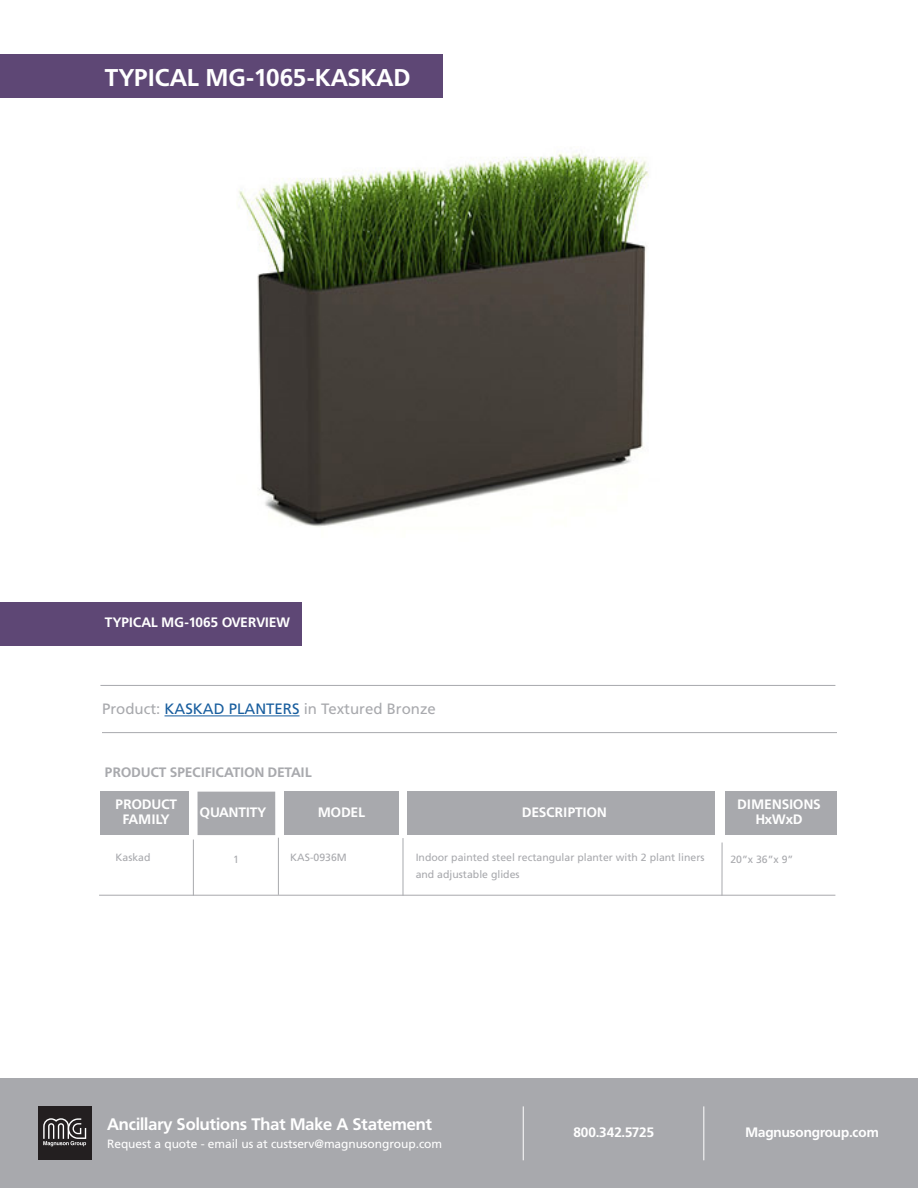
<style>
.page{position:relative;width:918px;height:1188px;background:#fff}
.page>*{position:absolute;margin:0;border:0;box-sizing:border-box;transform-origin:0 0}
.t1{font:700 24px "Frutiger BQ";color:#fff}
.t2{font:700 16.5px "Frutiger BQ";color:#fff}
.t3{font:15px "Frutiger";color:#a8a9ad}
.t4{font:700 13.5px "Frutiger BQ";color:#fff}
.t5{font:700 13.5px/15px "Frutiger BQ";letter-spacing:.02em;color:#fff;text-align:center}
.t6{font:700 13.5px "Frutiger BQ";letter-spacing:.02em;color:#a8a9ad}
.t7{font:12px "Frutiger";letter-spacing:-.005em;color:#fff}
.t8{font:10.5px "Frutiger";color:#a8a9ad}
.s1{color:#175d9e}
</style>
<div class="page">
<div style="left:0;top:54px;width:443px;height:43px;background:#5e4775"></div>
<div style="left:0;top:1079px;width:918px;height:109px;background:#a8a9ad"></div>
<div style="left:38px;top:1106px;width:54px;height:54px;background:#231f20"></div>
<svg style="left:43px;top:1118px;width:43px;height:28px"></svg>
<hr style="left:523px;top:1106px;width:1px;height:54px;background:#fff">
<hr style="left:703px;top:1106px;width:1px;height:54px;background:#fff">
<div style="left:0;top:602px;width:301px;height:43px;background:#5e4775"></div>
<div style="left:100px;top:792px;width:89px;height:43px;background:#a8a9ad"></div>
<div style="left:285px;top:792px;width:114px;height:43px;background:#a8a9ad"></div>
<div style="left:407px;top:792px;width:308px;height:43px;background:#a8a9ad"></div>
<div style="left:725px;top:792px;width:112px;height:43px;background:#a8a9ad"></div>
<div style="left:198px;top:792px;width:77px;height:43px;background:#a8a9ad"></div>
<hr style="left:165px;top:716px;width:135px;height:1px;background:#175d9e">
<hr style="left:102px;top:732px;width:735px;height:1px;background:#a8a9ad">
<hr style="left:100px;top:685px;width:735px;height:1px;background:#a8a9ad">
<hr style="left:99px;top:895px;width:736px;height:1px;background:#a8a9ad">
<hr style="left:193px;top:840px;width:1px;height:56px;background:#a8a9ad">
<hr style="left:278px;top:838px;width:1px;height:57px;background:#a8a9ad">
<hr style="left:722px;top:843px;width:1px;height:53px;background:#a8a9ad">
<hr style="left:403px;top:838px;width:1px;height:58px;background:#a8a9ad">
<img style="left:239px;top:153px;width:410px;height:374px">
<p class="t1" style="left:105px;top:63px;width:307px">TYPICAL MG-1065-KASKAD</p>
<p class="t4" style="left:105px;top:614px;width:187px">TYPICAL MG-1065 OVERVIEW</p>
<p class="t3" style="left:102px;top:700px;width:335px">Product: <span class="s1">KASKAD PLANTERS</span> in Textured Bronze</p>
<p class="t6" style="left:105px;top:764px;width:209px">PRODUCT SPECIFICATION DETAIL</p>
<p class="t5" style="left:116px;top:797px;width:63px">PRODUCT<br>FAMILY</p>
<p class="t4" style="left:200px;top:804px;width:68px">QUANTITY</p>
<p class="t4" style="left:318px;top:804px;width:49px">MODEL</p>
<p class="t5" style="left:522px;top:805px;width:86px">DESCRIPTION</p>
<p class="t5" style="left:738px;top:797px;width:85px">DIMENSIONS</p>
<p class="t4" style="left:756px;top:811px;width:48px">HxWxD</p>
<p class="t8" style="left:116px;top:851px;width:37px">Kaskad</p>
<p class="t8" style="left:233px;top:853px;width:7px">1</p>
<p class="t8" style="left:290px;top:852px;width:58px">KAS-0936M</p>
<p class="t8" style="left:416px;top:851px;width:290px">Indoor painted steel rectangular planter with 2 plant liners</p>
<p class="t8" style="left:730px;top:853px;width:65px">20”x 36”x 9”</p>
<p class="t8" style="left:416px;top:868px;width:105px">and adjustable glides</p>
<p class="t2" style="left:107px;top:1114px;width:326px">Ancillary Solutions That Make A Statement</p>
<p class="t4" style="left:573px;top:1125px;width:82px">800.342.5725</p>
<p class="t4" style="left:745px;top:1125px;width:135px">Magnusongroup.com</p>
<p class="t7" style="left:107px;top:1137px;width:337px">Request a quote - email us at custserv@magnusongroup.com</p>
</div>
